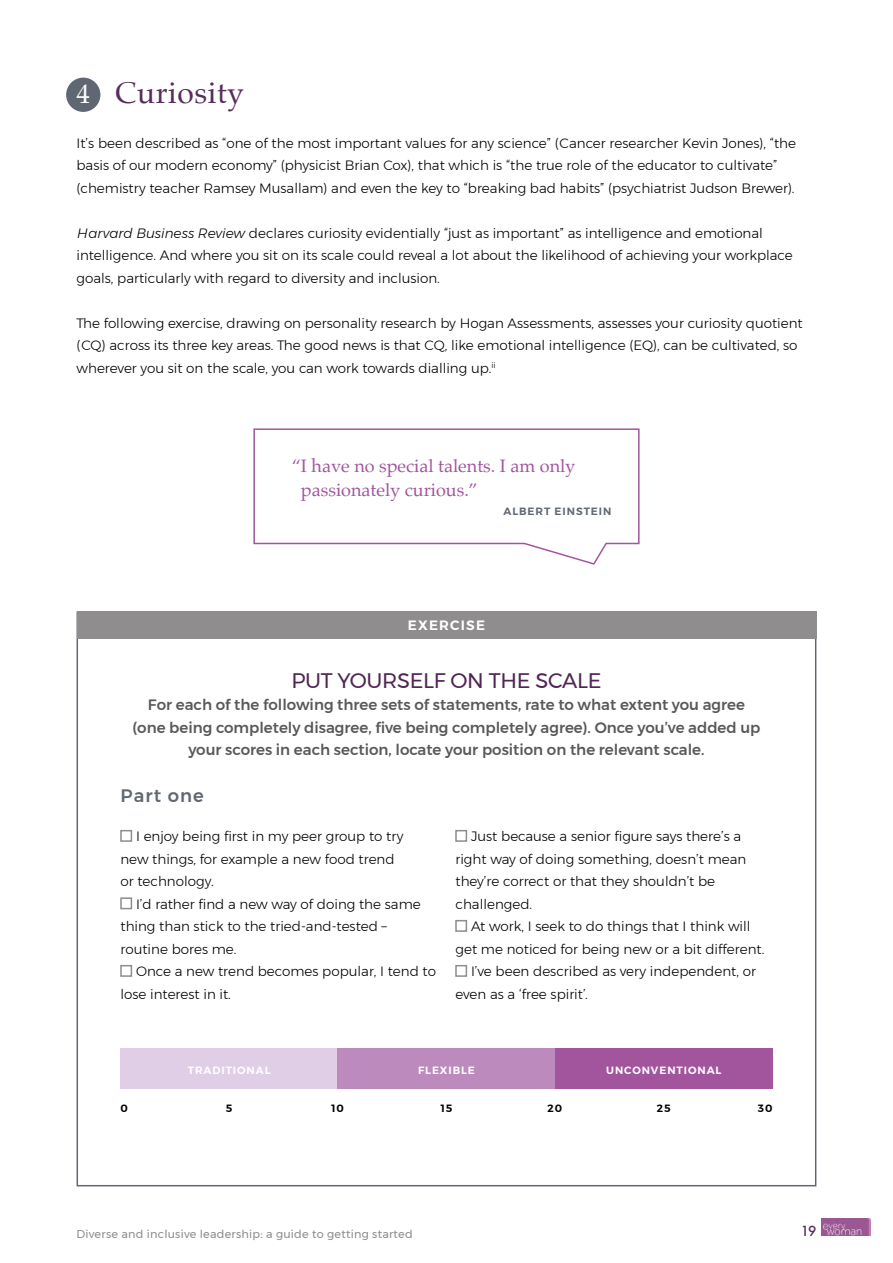
<style>
.page{position:relative;width:893px;height:1263px;background:#fff}
.page>*{position:absolute;margin:0;border:0;box-sizing:border-box;transform-origin:0 0}
.t1{font:30px "Palatino";letter-spacing:.02em;color:#582c5b}
.t2{font:21px "Montserrat";letter-spacing:-.015em;color:#512654}
.t3{font:18px/24px "Palatino";color:#a2559d}
.t4{font:500 18px "Montserrat";letter-spacing:.06em;color:#5f6872}
.t5{font:500 15px/22.5px "Montserrat";color:#595959;text-align:center}
.t6{font:300 13.5px/22.5px "Montserrat";color:#000}
.t7{font:600 13.5px "Montserrat";letter-spacing:.09em;color:#fff}
.t8{font:500 13.5px "Futura";color:#582c5b}
.t9{font:11.25px "Montserrat";letter-spacing:.02em;color:#8f8d8d}
.t10{font:600 10.5px "Montserrat";letter-spacing:.09em;color:#fff}
.t11{font:600 10.5px "Montserrat";letter-spacing:.09em;color:#5f6872}
.t12{font:600 10.5px "Montserrat";letter-spacing:.09em;color:#000}
.s1{font-size:27px;color:#fff}
.s2{font-style:italic}
</style>
<div class="page">
<img style="left:821px;top:1218px;width:50px;height:18px">
<div style="left:66px;top:78px;width:34px;height:34px;background:#5f6872;border-radius:50%"></div>
<svg style="left:253px;top:428px;width:387px;height:137px"></svg>
<div style="left:120px;top:1048px;width:218px;height:41px;background:#e0cee6"></div>
<div style="left:338px;top:1048px;width:217px;height:41px;background:#bc8abd"></div>
<div style="left:555px;top:1048px;width:217px;height:41px;background:#a2559d"></div>
<div style="left:77px;top:612px;width:739px;height:27px;background:#8f8d8d"></div>
<div style="left:120px;top:830px;width:12px;height:12px;border:2px solid #8f8d8d"></div>
<div style="left:120px;top:897px;width:12px;height:12px;border:2px solid #8f8d8d"></div>
<div style="left:120px;top:965px;width:12px;height:12px;border:2px solid #8f8d8d"></div>
<div style="left:455px;top:830px;width:12px;height:12px;border:2px solid #8f8d8d"></div>
<div style="left:455px;top:920px;width:12px;height:12px;border:2px solid #8f8d8d"></div>
<div style="left:455px;top:965px;width:12px;height:12px;border:2px solid #8f8d8d"></div>
<h1 class="t1" style="left:77px;top:67px;width:169px"><span class="s1">4</span> Curiosity</h1>
<p class="t6" style="left:77px;top:131px;width:721px">It’s been described as “one of the most important values for any science” (Cancer researcher Kevin Jones), “the basis of our modern economy” (physicist Brian Cox), that which is “the true role of the educator to cultivate” (chemistry teacher Ramsey Musallam) and even the key to “breaking bad habits” (psychiatrist Judson Brewer).</p>
<p class="t6" style="left:77px;top:221px;width:718px"><span class="s2">Harvard Business Review</span> declares curiosity evidentially “just as important” as intelligence and emotional intelligence. And where you sit on its scale could reveal a lot about the likelihood of achieving your workplace goals, particularly with regard to diversity and inclusion.</p>
<p class="t6" style="left:77px;top:311px;width:728px">The following exercise, drawing on personality research by Hogan Assessments, assesses your curiosity quotient (CQ) across its three key areas. The good news is that CQ, like emotional intelligence (EQ), can be cultivated, so wherever you sit on the scale, you can work towards dialling up.<sup>ii</sup></p>
<h3 class="t3" style="left:301px;top:454px;width:276px;text-indent:-9px">“I have no special talents. I am only passionately curious.”</h3>
<p class="t11" style="left:503px;top:503px;width:110px">ALBERT EINSTEIN</p>
<p class="t7" style="left:408px;top:615px;width:79px">EXERCISE</p>
<h2 class="t2" style="left:291px;top:664px;width:312px">PUT YOURSELF ON THE SCALE</h2>
<p class="t5" style="left:132px;top:693px;width:629px">For each of the following three sets of statements, rate to what extent you agree (one being completely disagree, five being completely agree). Once you’ve added up your scores in each section, locate your position on the relevant scale.</p>
<h3 class="t4" style="left:120px;top:781px;width:85px">Part one</h3>
<p class="t6" style="left:120px;top:825px;width:284px;text-indent:16px">I enjoy being first in my peer group to try new things, for example a new food trend or technology.</p>
<p class="t6" style="left:120px;top:892px;width:302px;text-indent:16px">I’d rather find a new way of doing the same thing than stick to the tried-and-tested – routine bores me.</p>
<p class="t6" style="left:120px;top:960px;width:317px;text-indent:16px">Once a new trend becomes popular, I tend to lose interest in it.</p>
<p class="t6" style="left:455px;top:825px;width:292px;text-indent:16px">Just because a senior figure says there’s a right way of doing something, doesn’t mean they’re correct or that they shouldn’t be challenged.</p>
<p class="t6" style="left:471px;top:915px;width:281px">At work, I seek to do things that I think will</p>
<p class="t6" style="left:455px;top:937px;width:310px">get me noticed for being new or a bit different.</p>
<p class="t6" style="left:471px;top:960px;width:286px">I’ve been described as very independent, or</p>
<p class="t6" style="left:455px;top:982px;width:134px">even as a ‘free spirit’.</p>
<p class="t10" style="left:188px;top:1062px;width:84px">TRADITIONAL</p>
<p class="t10" style="left:418px;top:1062px;width:58px">FLEXIBLE</p>
<p class="t10" style="left:606px;top:1062px;width:117px">UNCONVENTIONAL</p>
<p class="t12" style="left:120px;top:1100px;width:9px">0</p>
<p class="t12" style="left:226px;top:1100px;width:8px">5</p>
<p class="t12" style="left:332px;top:1100px;width:14px">10</p>
<p class="t12" style="left:441px;top:1100px;width:13px">15</p>
<p class="t12" style="left:548px;top:1100px;width:16px">20</p>
<p class="t12" style="left:657px;top:1100px;width:15px">25</p>
<p class="t12" style="left:758px;top:1100px;width:16px">30</p>
<p class="t9" style="left:77px;top:1225px;width:338px">Diverse and inclusive leadership: a guide to getting started</p>
<p class="t8" style="left:801px;top:1221px;width:17px">19</p>
</div>
